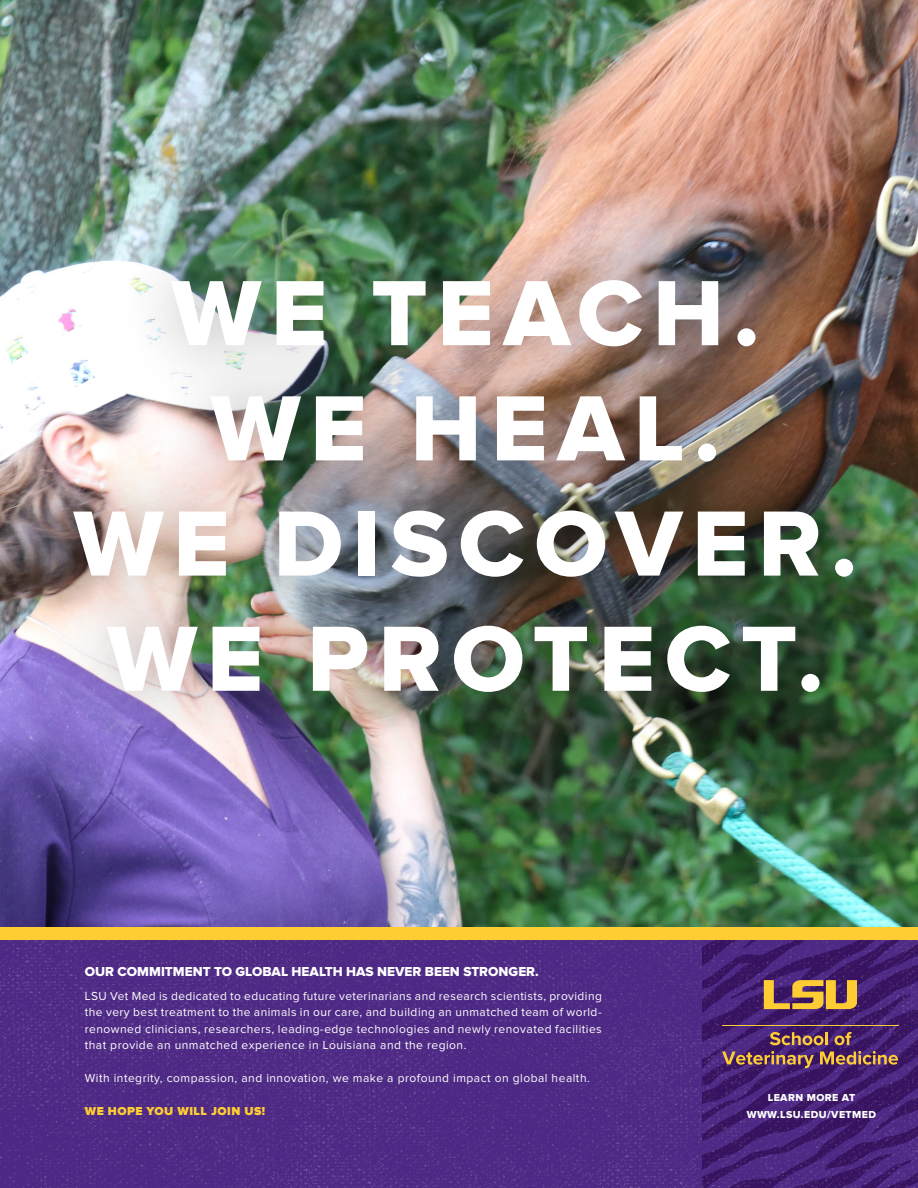
<style>
.page{position:relative;width:918px;height:1188px;background:#fff}
.page>*{position:absolute;margin:0;border:0;box-sizing:border-box;transform-origin:0 0}
.t1{font:96px "Proxima Nova Extrabld";letter-spacing:.1em;color:#fff}
.t2{font:13.5px "Proxima Nova Extrabld";color:#fff}
.t3{font:12px/16.5px "Proxima Nova";letter-spacing:.04em;color:#fff;text-align:justify}
.t4{font:900 12px "Proxima Nova";letter-spacing:.04em;color:#fecd33}
.t5{font:10.5px "Proxima Nova Extrabld";letter-spacing:.04em;color:#fff}
</style>
<div class="page">
<img style="left:0;top:939px;width:703px;height:249px">
<div style="left:0;top:925px;width:918px;height:14px;background:#fecd33"></div>
<img style="left:0;top:0;width:918px;height:926px">
<div style="left:20px;top:223px;width:887px;height:526px;background:#231f20;opacity:.35"></div>
<svg style="left:703px;top:939px;width:215px;height:249px;background:#502a6e"></svg>
<p class="t1" style="left:171px;top:258px;width:590px">WE TEACH.</p>
<p class="t1" style="left:211px;top:373px;width:511px">WE HEAL.</p>
<p class="t1" style="left:74px;top:488px;width:785px">WE DISCOVER.</p>
<p class="t1" style="left:107px;top:604px;width:718px">WE PROTECT.</p>
<p class="t2" style="left:85px;top:963px;width:456px">OUR COMMITMENT TO GLOBAL HEALTH HAS NEVER BEEN STRONGER.</p>
<p class="t3" style="left:85px;top:988px;width:519px">LSU Vet Med is dedicated to educating future veterinarians and research scientists, providing the very best treatment to the animals in our care, and building an unmatched team of world&shy;renowned clinicians, researchers, leading-edge technologies and newly renovated facilities that provide an unmatched experience in Louisiana and the region.</p>
<p class="t3" style="left:85px;top:1070px;width:507px">With integrity, compassion, and innovation, we make a profound impact on global health.</p>
<p class="t4" style="left:85px;top:1104px;width:182px">WE HOPE YOU WILL JOIN US!</p>
<p class="t5" style="left:768px;top:1091px;width:89px">LEARN MORE AT</p>
<p class="t5" style="left:747px;top:1108px;width:131px">WWW.LSU.EDU/VETMED</p>
</div>
